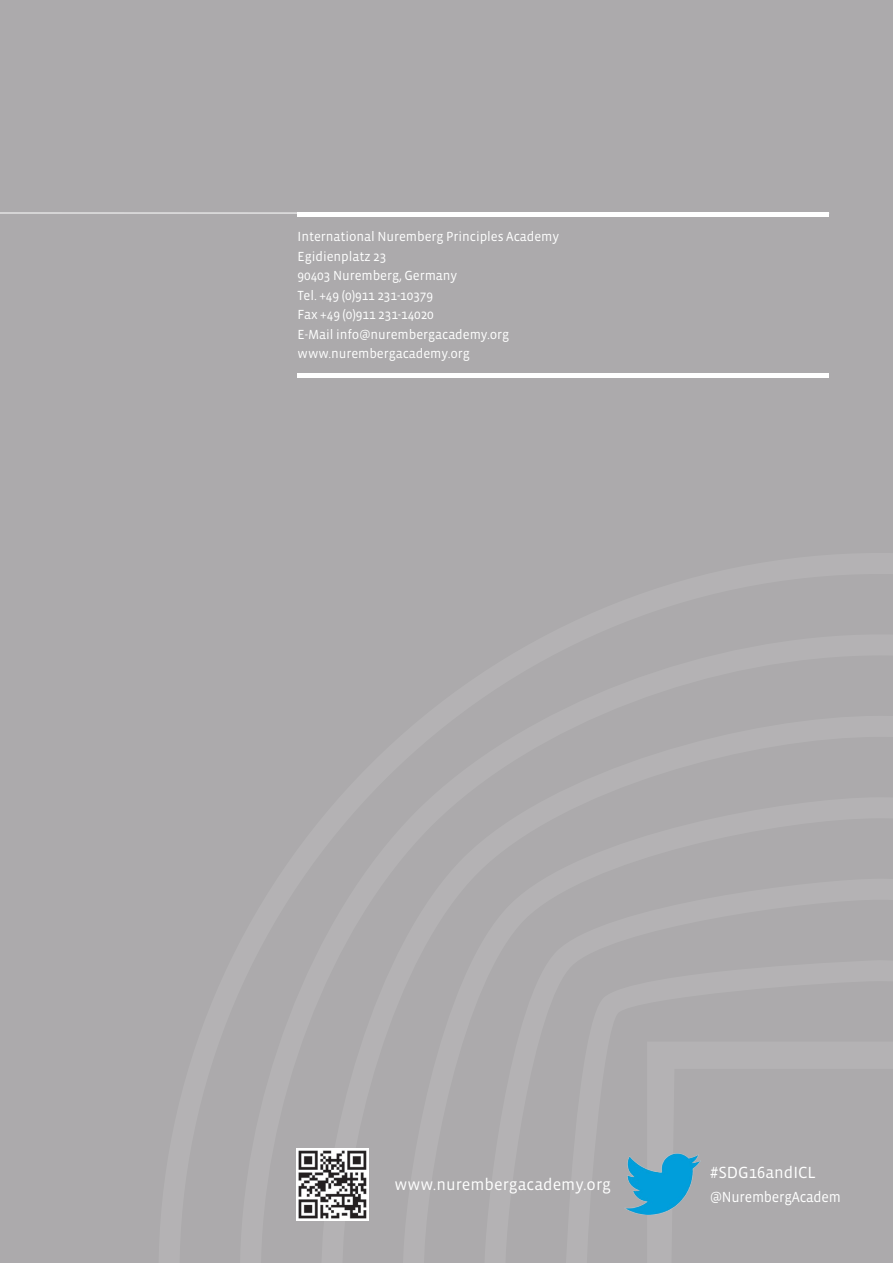
<style>
.page{position:relative;width:893px;height:1263px;background:#acaaac}
.page>*{position:absolute;margin:0;border:0;box-sizing:border-box;transform-origin:0 0}
.t1{font:16.5px "Vista Sans OT";color:#fff}
.t2{font:15px "Vista Sans OT";letter-spacing:-.015em;color:#fff;scale:.95 1}
.t3{font:13.5px/19.5px "Vista Sans OT";letter-spacing:-.005em;color:#fff}
</style>
<div class="page">
<hr style="left:0;top:213px;width:829px;height:1px;background:#fff">
<hr style="left:298px;top:373px;width:531px;height:4px;background:#fff">
<hr style="left:298px;top:213px;width:531px;height:4px;background:#fff">
<img style="left:297px;top:1148px;width:72px;height:72px">
<img style="left:625px;top:1153px;width:75px;height:61px">
<p class="t3" style="left:298px;top:227px;width:263px">International Nuremberg Principles Academy<br>Egidienplatz 23<br>90403 Nuremberg, Germany<br>Tel. +49 (0)911 231-10379<br>Fax +49 (0)911 231-14020<br>E-Mail info@nurembergacademy.org www.nurembergacademy.org</p>
<p class="t1" style="left:394px;top:1176px;width:218px">www.nurembergacademy.org</p>
<p class="t1" style="left:710px;top:1163px;width:107px">#SDG16andICL</p>
<p class="t2" style="left:710px;top:1189px;width:139px">@NurembergAcadem</p>
</div>
